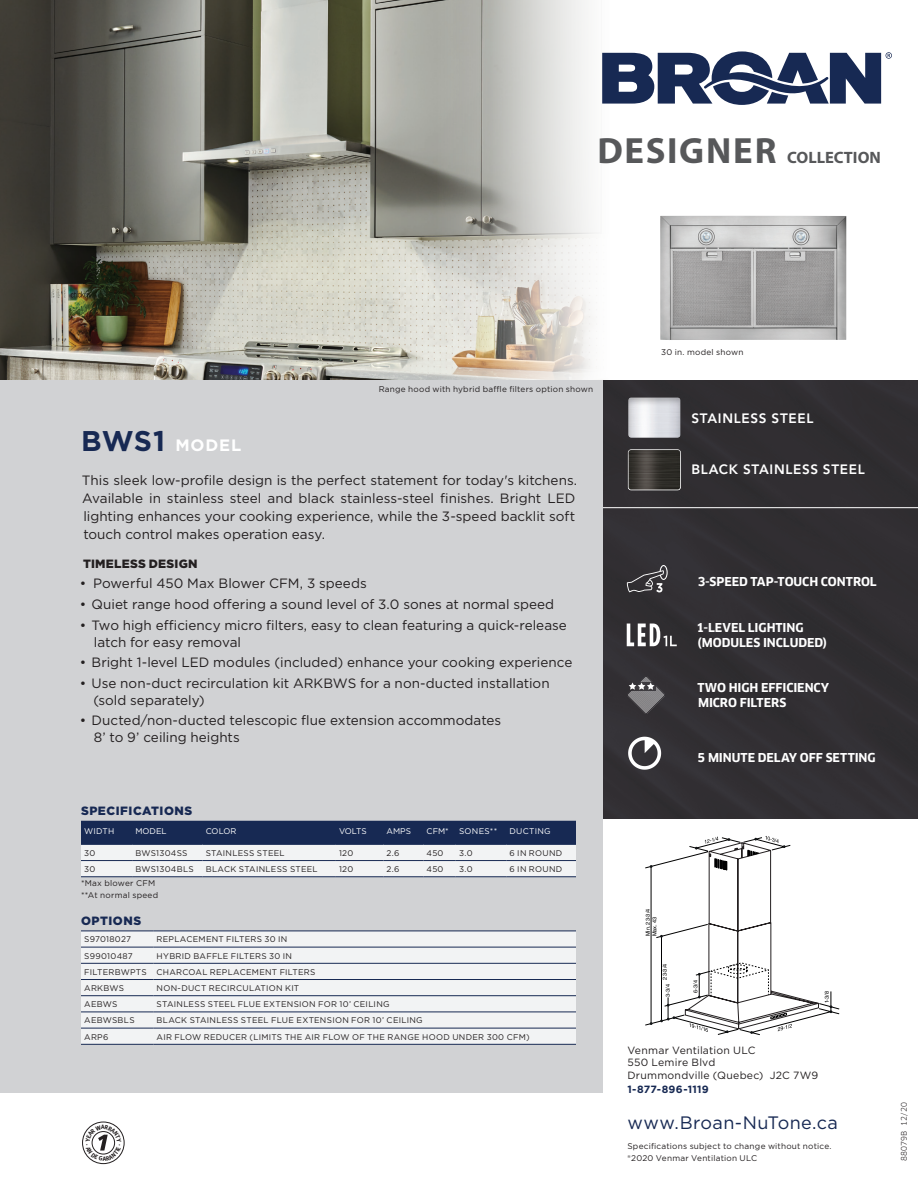
<style>
.page{position:relative;width:918px;height:1188px;background:#fff}
.page>*{position:absolute;margin:0;border:0;box-sizing:border-box;transform-origin:0 0}
.t1{font:18px "Gotham";letter-spacing:.02em;color:#172953}
.t2{font:700 16.5px "Myriad Pro";color:#57585a}
.t3{font:700 16.5px "Gotham";letter-spacing:.05em;color:#fff}
.Texte{font:13.5px/18px "Gotham";color:#231f20}
.Swatch_Name_9_10{font:800 13.5px "Avenir LT Std";letter-spacing:.05em;color:#fff}
.t4{font:700 12px/15px "Clan";letter-spacing:-.005em;color:#fff}
.Petit_Titre{font:900 12px "Gotham";letter-spacing:.045em;color:#172953}
.STitre{font:900 12px "Gotham";letter-spacing:.02em;color:#231f20}
.t5{font:10.5px "Gotham";letter-spacing:.02em;color:#231f20}
.t6{font:700 10.5px "Gotham";letter-spacing:.02em;color:#172953}
.t7{font:8.25px "Gotham";letter-spacing:.03em;color:#231f20}
.t8{font:8.25px "Gotham";color:#fff}
.t9{font:8.25px "Gotham";letter-spacing:.035em;color:#fff}
.t10{font:7.5px "Clan";letter-spacing:.02em;color:#231f20}
.t11{font:5.55px/6.6px "Helvetica LT Std";color:#000001}
.s1{font-size:36.6px}
.s2{font-size:28.5px;color:#172953}
</style>
<div class="page">
<img style="left:0;top:0;width:734px;height:380px">
<div style="left:603px;top:380px;width:315px;height:439px;background:#312e32"></div>
<div style="left:0;top:380px;width:603px;height:713px;background:#d1d2d4"></div>
<div style="left:82px;top:1122px;width:43px;height:42px;border:1px solid #231f20;border-radius:50%"></div>
<svg style="left:645px;top:836px;width:194px;height:199px"></svg>
<img style="left:660px;top:216px;width:186px;height:124px">
<svg style="left:602px;top:51px;width:290px;height:54px"></svg>
<svg style="left:81px;top:821px;width:495px;height:55px;background:#929bad"></svg>
<hr style="left:81px;top:844px;width:51px;height:1px;background:#172953">
<hr style="left:132px;top:844px;width:71px;height:1px;background:#172953">
<hr style="left:202px;top:844px;width:134px;height:1px;background:#172953">
<hr style="left:336px;top:844px;width:47px;height:1px;background:#172953">
<hr style="left:383px;top:844px;width:40px;height:1px;background:#172953">
<hr style="left:423px;top:844px;width:33px;height:1px;background:#172953">
<hr style="left:456px;top:844px;width:50px;height:1px;background:#172953">
<hr style="left:506px;top:844px;width:70px;height:1px;background:#172953">
<hr style="left:81px;top:860px;width:51px;height:1px;background:#172953">
<hr style="left:132px;top:860px;width:71px;height:1px;background:#172953">
<hr style="left:202px;top:860px;width:134px;height:1px;background:#172953">
<hr style="left:336px;top:860px;width:47px;height:1px;background:#172953">
<hr style="left:383px;top:860px;width:40px;height:1px;background:#172953">
<hr style="left:423px;top:860px;width:33px;height:1px;background:#172953">
<hr style="left:456px;top:860px;width:50px;height:1px;background:#172953">
<hr style="left:506px;top:860px;width:70px;height:1px;background:#172953">
<hr style="left:81px;top:876px;width:51px;height:1px;background:#172953">
<hr style="left:132px;top:876px;width:71px;height:1px;background:#172953">
<hr style="left:202px;top:876px;width:134px;height:1px;background:#172953">
<hr style="left:336px;top:876px;width:47px;height:1px;background:#172953">
<hr style="left:383px;top:876px;width:40px;height:1px;background:#172953">
<hr style="left:423px;top:876px;width:33px;height:1px;background:#172953">
<hr style="left:456px;top:876px;width:50px;height:1px;background:#172953">
<hr style="left:506px;top:876px;width:70px;height:1px;background:#172953">
<div style="left:81px;top:932px;width:495px;height:111px;background:#f2f3f4"></div>
<hr style="left:81px;top:931px;width:72px;height:1px;background:#172953">
<hr style="left:153px;top:931px;width:423px;height:1px;background:#172953">
<hr style="left:81px;top:947px;width:72px;height:1px;background:#172953">
<hr style="left:153px;top:947px;width:423px;height:1px;background:#172953">
<hr style="left:81px;top:963px;width:72px;height:1px;background:#172953">
<hr style="left:153px;top:963px;width:423px;height:1px;background:#172953">
<hr style="left:81px;top:979px;width:72px;height:1px;background:#172953">
<hr style="left:153px;top:979px;width:423px;height:1px;background:#172953">
<hr style="left:81px;top:995px;width:72px;height:1px;background:#172953">
<hr style="left:153px;top:995px;width:423px;height:1px;background:#172953">
<hr style="left:81px;top:1012px;width:72px;height:1px;background:#172953">
<hr style="left:153px;top:1012px;width:423px;height:1px;background:#172953">
<hr style="left:81px;top:1028px;width:72px;height:1px;background:#172953">
<hr style="left:153px;top:1028px;width:423px;height:1px;background:#172953">
<hr style="left:81px;top:1044px;width:72px;height:1px;background:#172953">
<hr style="left:153px;top:1044px;width:423px;height:1px;background:#172953">
<svg style="left:627px;top:624px;width:50px;height:22px"></svg>
<svg style="left:628px;top:737px;width:33px;height:33px"></svg>
<svg style="left:627px;top:565px;width:41px;height:27px"></svg>
<svg style="left:628px;top:677px;width:36px;height:36px"></svg>
<div style="left:625px;top:397px;width:56px;height:44px;background:#231f20;opacity:.25"></div>
<div style="left:625px;top:448px;width:57px;height:45px;background:#231f20;opacity:.25"></div>
<hr style="left:603px;top:507px;width:315px;height:1px;background:#fff">
<svg style="left:85px;top:1125px;width:36px;height:36px"></svg>
<p class="t2" style="left:597px;top:147px;width:285px"><span class="s1">DESIGNER</span> COLLECTION</p>
<p class="t3" style="left:81px;top:435px;width:162px"><span class="s2">BWS1</span> MODEL</p>
<p class="t7" style="left:379px;top:384px;width:216px">Range hood with hybrid baffle filters option shown</p>
<p class="Texte" style="left:82px;top:471px;width:497px">This sleek low-profile design is the perfect statement for today's kitchens.<br>Available in stainless steel and black stainless-steel finishes. Bright LED lighting enhances your cooking experience, while the 3-speed backlit soft touch control makes operation easy.</p>
<p class="STitre" style="left:83px;top:556px;width:116px">TIMELESS DESIGN</p>
<p class="Texte" style="left:80px;top:574px;width:288px">• Powerful 450 Max Blower CFM, 3 speeds</p>
<p class="Texte" style="left:80px;top:595px;width:476px">• Quiet range hood offering a sound level of 3.0 sones at normal speed</p>
<p class="Texte" style="left:94px;top:617px;width:474px;line-height:16.5px;text-indent:-14px">• Two high efficiency micro filters, easy to clean featuring a quick-release latch for easy removal</p>
<p class="Texte" style="left:80px;top:653px;width:494px">• Bright 1-level LED modules (included) enhance your cooking experience</p>
<p class="Texte" style="left:93px;top:675px;width:458px;line-height:16.5px;text-indent:-14px">• Use non-duct recirculation kit ARKBWS for a non-ducted installation (sold separately)</p>
<p class="Texte" style="left:94px;top:712px;width:409px;line-height:16.5px;text-indent:-14px">• Ducted/non-ducted telescopic flue extension accommodates<br>8’ to 9’ ceiling heights</p>
<p class="Petit_Titre" style="left:81px;top:803px;width:113px">SPECIFICATIONS</p>
<p class="t8" style="left:84px;top:826px;width:32px">WIDTH</p>
<p class="t8" style="left:135px;top:826px;width:33px">MODEL</p>
<p class="t8" style="left:206px;top:826px;width:32px">COLOR</p>
<p class="t8" style="left:339px;top:826px;width:29px">VOLTS</p>
<p class="t8" style="left:387px;top:826px;width:26px">AMPS</p>
<p class="t8" style="left:427px;top:826px;width:24px">CFM*</p>
<p class="t8" style="left:459px;top:826px;width:40px">SONES**</p>
<p class="t9" style="left:509px;top:826px;width:43px">DUCTING</p>
<p class="t7" style="left:84px;top:848px;width:13px">30</p>
<p class="t7" style="left:135px;top:848px;width:54px">BWS1304SS</p>
<p class="t7" style="left:206px;top:848px;width:80px">STAINLESS STEEL</p>
<p class="t7" style="left:339px;top:848px;width:16px">120</p>
<p class="t7" style="left:387px;top:848px;width:14px">2.6</p>
<p class="t7" style="left:427px;top:848px;width:18px">450</p>
<p class="t7" style="left:459px;top:848px;width:15px">3.0</p>
<p class="t7" style="left:509px;top:848px;width:54px">6 IN ROUND</p>
<p class="t7" style="left:84px;top:864px;width:13px">30</p>
<p class="t7" style="left:135px;top:864px;width:60px">BWS1304BLS</p>
<p class="t7" style="left:206px;top:864px;width:114px">BLACK STAINLESS STEEL</p>
<p class="t7" style="left:339px;top:864px;width:16px">120</p>
<p class="t7" style="left:387px;top:864px;width:14px">2.6</p>
<p class="t7" style="left:427px;top:864px;width:18px">450</p>
<p class="t7" style="left:459px;top:864px;width:15px">3.0</p>
<p class="t7" style="left:509px;top:864px;width:54px">6 IN ROUND</p>
<p class="t7" style="left:81px;top:878px;width:76px">*Max blower CFM</p>
<p class="t7" style="left:81px;top:890px;width:79px">**At normal speed</p>
<p class="Petit_Titre" style="left:81px;top:913px;width:62px">OPTIONS</p>
<p class="t7" style="left:84px;top:934px;width:48px">S97018027</p>
<p class="t7" style="left:157px;top:934px;width:132px">REPLACEMENT FILTERS 30 IN</p>
<p class="t7" style="left:84px;top:950px;width:50px">S99010487</p>
<p class="t7" style="left:157px;top:950px;width:137px">HYBRID BAFFLE FILTERS 30 IN</p>
<p class="t7" style="left:84px;top:967px;width:64px">FILTERBWPTS</p>
<p class="t7" style="left:157px;top:967px;width:160px">CHARCOAL REPLACEMENT FILTERS</p>
<p class="t7" style="left:84px;top:983px;width:41px">ARKBWS</p>
<p class="t7" style="left:157px;top:983px;width:144px">NON-DUCT RECIRCULATION KIT</p>
<p class="t7" style="left:84px;top:999px;width:35px">AEBWS</p>
<p class="t7" style="left:157px;top:999px;width:235px">STAINLESS STEEL FLUE EXTENSION FOR 10’ CEILING</p>
<p class="t7" style="left:84px;top:1015px;width:52px">AEBWSBLS</p>
<p class="t7" style="left:157px;top:1015px;width:268px">BLACK STAINLESS STEEL FLUE EXTENSION FOR 10’ CEILING</p>
<p class="t7" style="left:84px;top:1031px;width:26px">ARP6</p>
<p class="t7" style="left:157px;top:1031px;width:375px">AIR FLOW REDUCER (LIMITS THE AIR FLOW OF THE RANGE HOOD UNDER 300 CFM)</p>
<p class="t7" style="left:661px;top:346px;width:84px">30 in. model shown</p>
<p class="Swatch_Name_9_10" style="left:691px;top:410px;width:124px">STAINLESS STEEL</p>
<p class="Swatch_Name_9_10" style="left:691px;top:461px;width:175px">BLACK STAINLESS STEEL</p>
<p class="t4" style="left:698px;top:574px;width:181px">3-SPEED TAP-TOUCH CONTROL</p>
<p class="t4" style="left:697px;top:620px;width:132px">1-LEVEL LIGHTING (MODULES INCLUDED)</p>
<p class="t4" style="left:698px;top:680px;width:133px">TWO HIGH EFFICIENCY<br>MICRO FILTERS</p>
<p class="t4" style="left:698px;top:750px;width:180px">5 MINUTE DELAY OFF SETTING</p>
<p class="t11" style="left:644px;top:936px;width:29px;rotate:-90deg">Min. 23-3/4<br>Max. 43</p>
<p class="t11" style="left:661px;top:980px;width:17px;rotate:-90deg">23-3/4</p>
<p class="t11" style="left:665px;top:997px;width:14px;rotate:-90deg">3-3/4</p>
<p class="t11" style="left:692px;top:993px;width:14px;rotate:-90deg">6-3/4</p>
<p class="t11" style="left:824px;top:1003px;width:13px;rotate:-90deg">1-3/8</p>
<p class="t5" style="left:627px;top:1044px;width:130px">Venmar Ventilation ULC</p>
<p class="t5" style="left:627px;top:1056px;width:89px">550 Lemire Blvd</p>
<p class="t5" style="left:627px;top:1069px;width:193px">Drummondville (Quebec) J2C 7W9</p>
<p class="t6" style="left:627px;top:1082px;width:83px">1-877-896-1119</p>
<p class="t1" style="left:627px;top:1111px;width:212px">www.Broan-NuTone.ca</p>
<p class="t7" style="left:627px;top:1141px;width:206px">Specifications subject to change without notice.</p>
<p class="t7" style="left:627px;top:1153px;width:131px">®2020 Venmar Ventilation ULC</p>
<p class="t10" style="left:900px;top:1161px;width:60px;rotate:-90deg">88079B 12/20</p>
</div>
